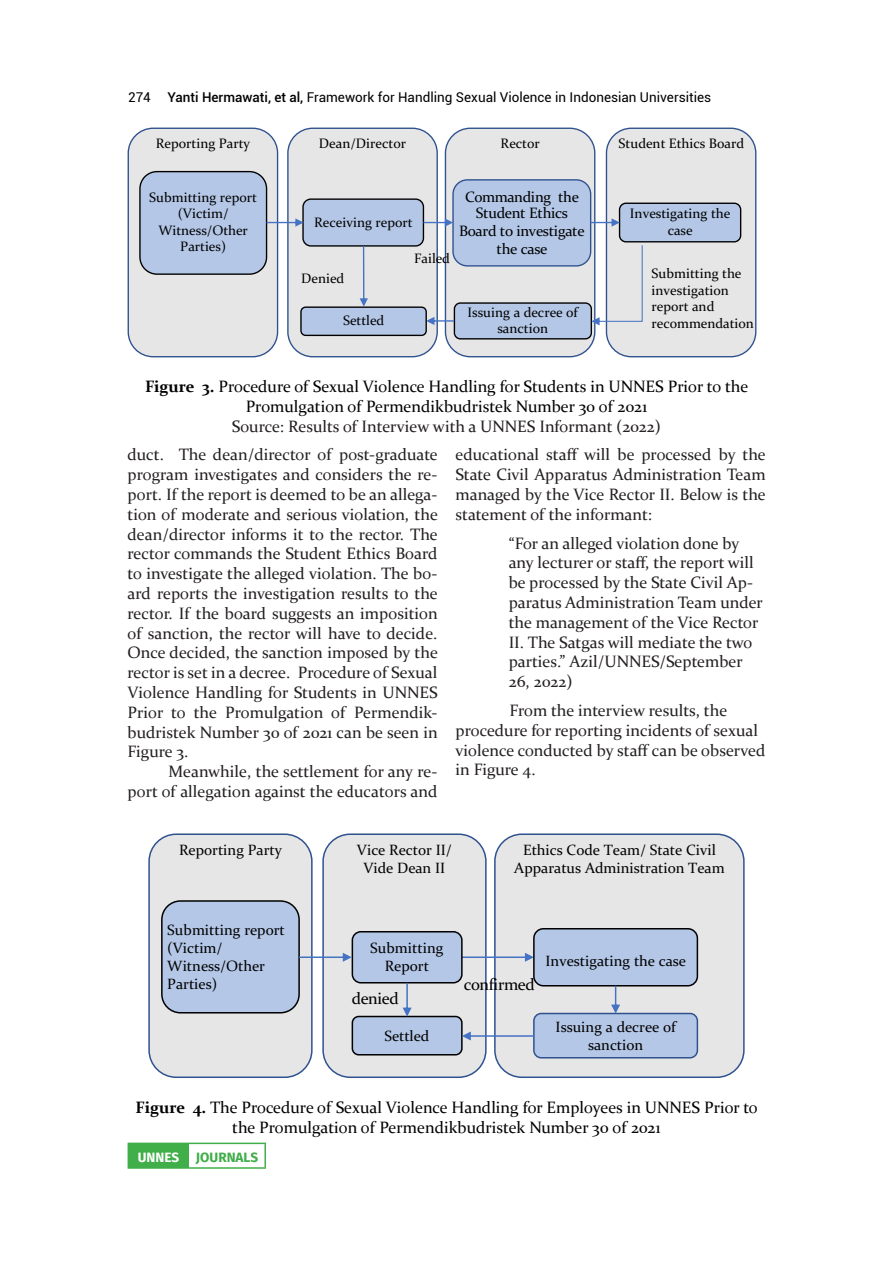
<style>
.page{position:relative;width:893px;height:1263px;background:#fff}
.page>*{position:absolute;margin:0;border:0;box-sizing:border-box;transform-origin:0 0}
.ISI{font:16.5px/19.8px "Constantia";color:#231f20;text-align:justify}
.Normal__Web{font:16.5px/19.8px "Constantia";color:#231f20}
._1__Caption{font:16.5px/19.8px "Constantia";color:#000;text-align:center}
.KETERANGAN_TABEL_GAM{font:16.5px/19.8px "Constantia";color:#000;text-align:center}
.KETERANGAN_TABEL_GAM-2{font:16.5px "Constantia";color:#231f20}
._1__Caption-2{font:16.5px "Constantia";letter-spacing:-.02em;color:#000}
.t1{font:15.15px/16.5px "Constantia";letter-spacing:-.02em;color:#000;text-align:center}
.t2{font:15px/18px "Constantia";color:#000;text-align:center}
.t3{font:13.8px/16.5px "Constantia";color:#000;text-align:center}
.t4{font:13.5px "Roboto";color:#000}
.t5{font:700 13.5px "Fira Sans";color:#40ae49}
.s1{font-weight:500}
.s2{font-weight:700}
.s3{color:#fff}
</style>
<div class="page">
<div style="left:128px;top:1143px;width:61px;height:25px;background:#40ae49"></div>
<hr style="left:128px;top:1142px;width:61px;height:2px;background:#40ae49">
<hr style="left:189px;top:1142px;width:77px;height:2px;background:#40ae49">
<hr style="left:264px;top:1144px;width:2px;height:23px;background:#40ae49">
<hr style="left:128px;top:1167px;width:61px;height:2px;background:#40ae49">
<hr style="left:189px;top:1167px;width:77px;height:2px;background:#40ae49">
<div style="left:128px;top:128px;width:150px;height:229px;background:#e7e6e6;border-radius:25px"></div>
<div style="left:128px;top:128px;width:150px;height:229px;border:1px solid #2f528f;border-radius:25px"></div>
<div style="left:288px;top:128px;width:149px;height:229px;background:#e7e6e6;border-radius:25px"></div>
<div style="left:287px;top:128px;width:151px;height:229px;border:1px solid #2f528f;border-radius:25px"></div>
<div style="left:445px;top:128px;width:150px;height:229px;background:#e7e6e6;border-radius:25px"></div>
<div style="left:445px;top:128px;width:150px;height:229px;border:1px solid #2f528f;border-radius:25px"></div>
<div style="left:606px;top:128px;width:150px;height:229px;background:#e7e6e6;border-radius:25px"></div>
<div style="left:606px;top:128px;width:150px;height:229px;border:1px solid #2f528f;border-radius:25px"></div>
<div style="left:140px;top:172px;width:127px;height:102px;background:#b4c7e7;border-radius:17px"></div>
<div style="left:139px;top:171px;width:128px;height:104px;border:1px solid #000;border-radius:17px"></div>
<div style="left:454px;top:303px;width:137px;height:36px;background:#b4c7e7;border-radius:6px"></div>
<div style="left:454px;top:302px;width:138px;height:37px;border:1px solid #000;border-radius:6px"></div>
<svg style="left:427px;top:317px;width:27px;height:8px"></svg>
<div style="left:303px;top:199px;width:120px;height:47px;background:#b4c7e7;border-radius:8px"></div>
<div style="left:302px;top:198px;width:122px;height:49px;border:1px solid #000;border-radius:8px"></div>
<div style="left:301px;top:307px;width:125px;height:28px;background:#b4c7e7;border-radius:5px"></div>
<div style="left:300px;top:306px;width:127px;height:30px;border:1px solid #000;border-radius:5px"></div>
<div style="left:453px;top:180px;width:138px;height:86px;background:#b4c7e7;border-radius:14px"></div>
<div style="left:452px;top:179px;width:139px;height:88px;border:1px solid #2f528f;border-radius:14px"></div>
<svg style="left:267px;top:218px;width:37px;height:9px"></svg>
<div style="left:619px;top:203px;width:122px;height:39px;background:#b4c7e7;border-radius:6px"></div>
<div style="left:619px;top:203px;width:122px;height:39px;border:1px solid #000;border-radius:6px"></div>
<svg style="left:591px;top:218px;width:29px;height:9px"></svg>
<svg style="left:423px;top:218px;width:30px;height:9px"></svg>
<svg style="left:360px;top:246px;width:8px;height:61px"></svg>
<svg style="left:591px;top:245px;width:52px;height:80px"></svg>
<div style="left:149px;top:834px;width:163px;height:243px;background:#e7e6e6;border-radius:27px"></div>
<div style="left:148px;top:833px;width:165px;height:245px;border:2px solid #2f528f;border-radius:27px"></div>
<div style="left:323px;top:834px;width:163px;height:243px;background:#e7e6e6;border-radius:27px"></div>
<div style="left:322px;top:833px;width:165px;height:245px;border:2px solid #2f528f;border-radius:27px"></div>
<div style="left:495px;top:834px;width:249px;height:243px;background:#e7e6e6;border-radius:27px"></div>
<div style="left:494px;top:833px;width:251px;height:245px;border:2px solid #2f528f;border-radius:27px"></div>
<div style="left:162px;top:901px;width:137px;height:112px;background:#b4c7e7;border-radius:19px"></div>
<div style="left:161px;top:900px;width:139px;height:113px;border:2px solid #000;border-radius:19px"></div>
<div style="left:352px;top:1016px;width:110px;height:39px;background:#b4c7e7;border-radius:6px"></div>
<div style="left:352px;top:1016px;width:111px;height:39px;border:2px solid #000;border-radius:6px"></div>
<svg style="left:463px;top:953px;width:70px;height:9px"></svg>
<div style="left:352px;top:932px;width:110px;height:51px;background:#b4c7e7;border-radius:9px"></div>
<div style="left:352px;top:931px;width:111px;height:52px;border:2px solid #000;border-radius:9px"></div>
<div style="left:534px;top:929px;width:163px;height:57px;background:#b4c7e7;border-radius:9px"></div>
<div style="left:533px;top:928px;width:165px;height:58px;border:2px solid #000;border-radius:9px"></div>
<div style="left:534px;top:1013px;width:163px;height:45px;background:#b4c7e7;border-radius:7px"></div>
<div style="left:533px;top:1013px;width:165px;height:45px;border:2px solid #2f528f;border-radius:7px"></div>
<svg style="left:299px;top:953px;width:53px;height:9px"></svg>
<svg style="left:611px;top:986px;width:9px;height:27px"></svg>
<svg style="left:462px;top:1031px;width:72px;height:9px"></svg>
<svg style="left:403px;top:983px;width:9px;height:33px"></svg>
<p class="t4" style="left:128px;top:88px;width:585px">274 <span class="s1">Yanti Hermawati, et al,</span> Framework for Handling Sexual Violence in Indonesian Universities</p>
<p class="t3" style="left:156px;top:134px;width:96px">Reporting Party</p>
<p class="t3" style="left:319px;top:134px;width:88px">Dean/Director</p>
<p class="t3" style="left:501px;top:134px;width:41px">Rector</p>
<p class="t3" style="left:619px;top:134px;width:127px">Student Ethics Board</p>
<p class="t3" style="left:149px;top:188px;width:109px">Submitting report (Victim/<br>Witness/Other<br>Parties)</p>
<p class="t3" style="left:314px;top:213px;width:100px">Receiving report</p>
<p class="t3" style="left:301px;top:269px;width:45px">Denied</p>
<p class="t3" style="left:343px;top:311px;width:43px">Settled</p>
<p class="t3" style="left:414px;top:250px;width:37px">Failed</p>
<p class="t1" style="left:465px;top:188px;width:115px">Commanding the<br>Student Ethics</p>
<p class="t1" style="left:459px;top:222px;width:127px;line-height:17.9px">Board to investigate the case</p>
<p class="t3" style="left:468px;top:303px;width:112px">Issuing a decree of sanction</p>
<p class="t3" style="left:630px;top:205px;width:102px">Investigating the case</p>
<p class="t3" style="left:652px;top:265px;width:104px;text-align:left">Submitting the investigation report and recommendation</p>
<p class="KETERANGAN_TABEL_GAM" style="left:145px;top:376px;width:605px"><span class="s2">Figure 3.</span> Procedure of Sexual Violence Handling for Students in UNNES Prior to the<br>Promulgation of Permendikbudristek Number 30 of 2021</p>
<p class="KETERANGAN_TABEL_GAM-2" style="left:232px;top:415px;width:431px">Source: Results of Interview with a UNNES Informant (2022)</p>
<p class="ISI" style="left:128px;top:444px;width:312px">duct. The dean/director of post-graduate program investigates and considers the re&shy;port. If the report is deemed to be an allega&shy;tion of moderate and serious violation, the dean/director informs it to the rector. The rector commands the Student Ethics Board to investigate the alleged violation. The bo&shy;ard reports the investigation results to the rector. If the board suggests an imposition of sanction, the rector will have to decide.<br>Once decided, the sanction imposed by the rector is set in a decree. Procedure of Sexual Violence Handling for Students in UNNES Prior to the Promulgation of Permendik&shy;budristek Number 30 of 2021 can be seen in Figure 3.</p>
<p class="ISI" style="left:128px;top:761px;width:311px;text-align:right">Meanwhile, the settlement for any re-<br>port of allegation against the educators and</p>
<p class="ISI" style="left:455px;top:444px;width:312px">educational staff will be processed by the State Civil Apparatus Administration Team managed by the Vice Rector II. Below is the statement of the informant:</p>
<p class="Normal__Web" style="left:509px;top:532px;width:256px">“For an alleged violation done by any lecturer or staff, the report will be processed by the State Civil Ap&shy;paratus Administration Team under the management of the Vice Rector<br>II. The Satgas will mediate the two parties.” Azil/UNNES/September<br>26, 2022)</p>
<p class="ISI" style="left:455px;top:700px;width:311px;text-align:left;text-indent:54px">From the interview results, the procedure for reporting incidents of sexual violence conducted by staff can be observed in Figure 4.</p>
<p class="t2" style="left:179px;top:840px;width:104px">Reporting Party</p>
<p class="t2" style="left:357px;top:840px;width:96px">Vice Rector II/<br>Vide Dean II</p>
<p class="t2" style="left:514px;top:840px;width:212px">Ethics Code Team/ State Civil<br>Apparatus Administration Team</p>
<p class="t2" style="left:167px;top:920px;width:119px;text-align:left">Submitting report (Victim/<br>Witness/Other<br>Parties)</p>
<p class="t2" style="left:370px;top:938px;width:75px">Submitting<br>Report</p>
<p class="_1__Caption" style="left:352px;top:987px;width:49px">denied</p>
<p class="t2" style="left:384px;top:1026px;width:47px">Settled</p>
<p class="_1__Caption-2" style="left:464px;top:973px;width:72px">confirmed</p>
<p class="t2" style="left:545px;top:951px;width:142px">Investigating the case</p>
<p class="t2" style="left:556px;top:1017px;width:122px">Issuing a decree of sanction</p>
<p class="_1__Caption" style="left:136px;top:1096px;width:624px"><span class="s2">Figure 4.</span> The Procedure of Sexual Violence Handling for Employees in UNNES Prior to the Promulgation of Permendikbudristek Number 30 of 2021</p>
<p class="t5" style="left:138px;top:1146px;width:122px"><span class="s3">UNNES</span> JOURNALS</p>
</div>
